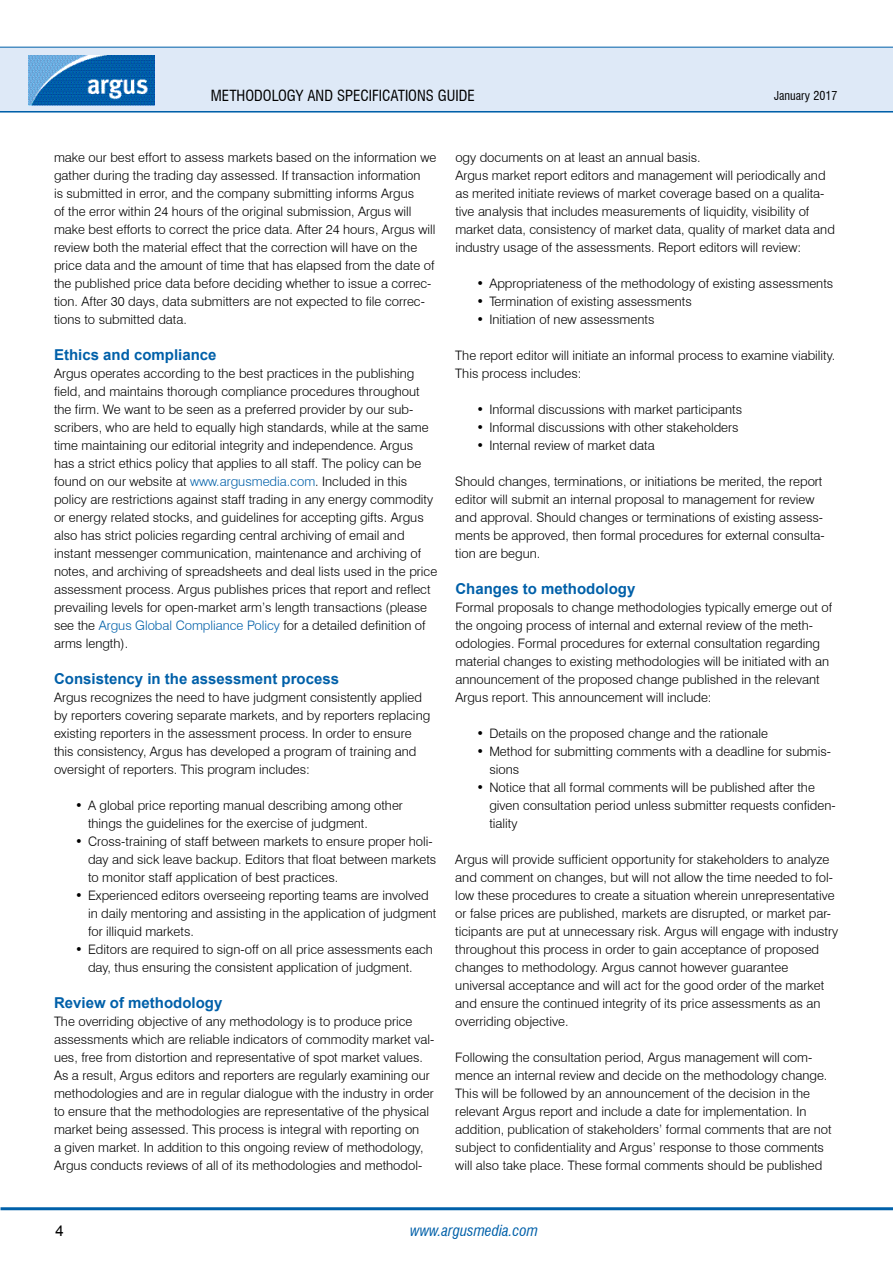
<style>
.page{position:relative;width:893px;height:1263px;background:#fff}
.page>*{position:absolute;margin:0;border:0;box-sizing:border-box;transform-origin:0 0}
.t1{font:700 15px "Arial";color:#0060a9}
.t2{font:condensed 15px "Swiss 721 BT";color:#000}
.t3{font:italic condensed 15px "Swiss 721 BT";color:#0060a9}
.t4{font:15px "Arial";color:#000}
.t5{font:300 13.05px/18px "Swiss 721 BT";color:#000}
.t6{font:condensed 12px "Swiss 721 BT";color:#000}
.s1{color:#0060a9}
</style>
<div class="page">
<hr style="left:0;top:110px;width:893px;height:3px;background:#0060a9">
<div style="left:0;top:47px;width:893px;height:64px;background:#dee9f7"></div>
<hr style="left:0;top:47px;width:893px;height:1px;background:#0060a9">
<hr style="left:1px;top:1207px;width:892px;height:3px;background:#0060a9">
<img style="left:29px;top:56px;width:125px;height:49px">
<p class="t2" style="left:211px;top:86px;width:265px">METHODOLOGY AND SPECIFICATIONS GUIDE</p>
<p class="t6" style="left:774px;top:88px;width:65px">JANUARY 2017</p>
<p class="t5" style="left:54px;top:148px;width:384px">make our best effort to assess markets based on the information we gather during the trading day assessed. If transaction information<br>is submitted in error, and the company submitting informs Argus<br>of the error within 24 hours of the original submission, Argus will make best efforts to correct the price data. After 24 hours, Argus will review both the material effect that the correction will have on the price data and the amount of time that has elapsed from the date of the published price data before deciding whether to issue a correc&shy;tion. After 30 days, data submitters are not expected to file correc&shy;tions to submitted data.</p>
<p class="t1" style="left:54px;top:345px;width:164px">Ethics and compliance</p>
<p class="t5" style="left:54px;top:364px;width:385px">Argus operates according to the best practices in the publishing field, and maintains thorough compliance procedures throughout the firm. We want to be seen as a preferred provider by our sub&shy;scribers, who are held to equally high standards, while at the same time maintaining our editorial integrity and independence. Argus<br>has a strict ethics policy that applies to all staff. The policy can be found on our website at <span class="s1">www.argusmedia.com</span>. Included in this policy are restrictions against staff trading in any energy commodity or energy related stocks, and guidelines for accepting gifts. Argus also has strict policies regarding central archiving of email and instant messenger communication, maintenance and archiving of notes, and archiving of spreadsheets and deal lists used in the price assessment process. Argus publishes prices that report and reflect prevailing levels for open-market arm’s length transactions (please see the <span class="s1">Argus Global Compliance Policy</span> for a detailed definition of arms length).</p>
<p class="t1" style="left:54px;top:669px;width:287px">Consistency in the assessment process</p>
<p class="t5" style="left:54px;top:688px;width:378px">Argus recognizes the need to have judgment consistently applied by reporters covering separate markets, and by reporters replacing existing reporters in the assessment process. In order to ensure this consistency, Argus has developed a program of training and oversight of reporters. This program includes:</p>
<p class="t5" style="left:88px;top:796px;width:316px;text-indent:-13px">• A global price reporting manual describing among other things the guidelines for the exercise of judgment.</p>
<p class="t5" style="left:88px;top:832px;width:350px;text-indent:-13px">• Cross-training of staff between markets to ensure proper holi&shy;day and sick leave backup. Editors that float between markets to monitor staff application of best practices.</p>
<p class="t5" style="left:88px;top:886px;width:350px;text-indent:-13px">• Experienced editors overseeing reporting teams are involved in daily mentoring and assisting in the application of judgment for illiquid markets.</p>
<p class="t5" style="left:75px;top:940px;width:359px;text-align:center">• Editors are required to sign-off on all price assessments each day, thus ensuring the consistent application of judgment.</p>
<p class="t1" style="left:54px;top:993px;width:170px">Review of methodology</p>
<p class="t5" style="left:54px;top:1012px;width:382px">The overriding objective of any methodology is to produce price assessments which are reliable indicators of commodity market val&shy;ues, free from distortion and representative of spot market values.<br>As a result, Argus editors and reporters are regularly examining our methodologies and are in regular dialogue with the industry in order to ensure that the methodologies are representative of the physical market being assessed. This process is integral with reporting on<br>a given market. In addition to this ongoing review of methodology, Argus conducts reviews of all of its methodologies and methodol-</p>
<p class="t5" style="left:455px;top:148px;width:381px">ogy documents on at least an annual basis.<br>Argus market report editors and management will periodically and as merited initiate reviews of market coverage based on a qualita&shy;tive analysis that includes measurements of liquidity, visibility of market data, consistency of market data, quality of market data and industry usage of the assessments. Report editors will review:</p>
<p class="t5" style="left:477px;top:274px;width:358px">• Appropriateness of the methodology of existing assessments</p>
<p class="t5" style="left:477px;top:292px;width:217px">• Termination of existing assessments</p>
<p class="t5" style="left:477px;top:310px;width:179px">• Initiation of new assessments</p>
<p class="t5" style="left:455px;top:346px;width:382px">The report editor will initiate an informal process to examine viability.<br>This process includes:</p>
<p class="t5" style="left:477px;top:400px;width:267px">• Informal discussions with market participants</p>
<p class="t5" style="left:477px;top:418px;width:264px">• Informal discussions with other stakeholders</p>
<p class="t5" style="left:477px;top:436px;width:180px">• Internal review of market data</p>
<p class="t5" style="left:455px;top:472px;width:371px">Should changes, terminations, or initiations be merited, the report editor will submit an internal proposal to management for review and approval. Should changes or terminations of existing assess&shy;ments be approved, then formal procedures for external consulta&shy;tion are begun.</p>
<p class="t1" style="left:455px;top:579px;width:182px">Changes to methodology</p>
<p class="t5" style="left:455px;top:598px;width:379px">Formal proposals to change methodologies typically emerge out of the ongoing process of internal and external review of the meth&shy;odologies. Formal procedures for external consultation regarding material changes to existing methodologies will be initiated with an announcement of the proposed change published in the relevant Argus report. This announcement will include:</p>
<p class="t5" style="left:477px;top:724px;width:293px">• Details on the proposed change and the rationale</p>
<p class="t5" style="left:489px;top:742px;width:343px;text-indent:-13px">• Method for submitting comments with a deadline for submis&shy;sions</p>
<p class="t5" style="left:489px;top:778px;width:348px;text-indent:-13px">• Notice that all formal comments will be published after the given consultation period unless submitter requests confiden&shy;tiality</p>
<p class="t5" style="left:455px;top:850px;width:384px">Argus will provide sufficient opportunity for stakeholders to analyze and comment on changes, but will not allow the time needed to fol&shy;low these procedures to create a situation wherein unrepresentative or false prices are published, markets are disrupted, or market par&shy;ticipants are put at unnecessary risk. Argus will engage with industry throughout this process in order to gain acceptance of proposed changes to methodology. Argus cannot however guarantee universal acceptance and will act for the good order of the market and ensure the continued integrity of its price assessments as an overriding objective.</p>
<p class="t5" style="left:455px;top:1048px;width:378px">Following the consultation period, Argus management will com&shy;mence an internal review and decide on the methodology change.<br>This will be followed by an announcement of the decision in the relevant Argus report and include a date for implementation. In addition, publication of stakeholders’ formal comments that are not subject to confidentiality and Argus’ response to those comments will also take place. These formal comments should be published</p>
<p class="t4" style="left:55px;top:1220px;width:10px">4</p>
<p class="t3" style="left:410px;top:1221px;width:129px">www.argusmedia.com</p>
</div>
